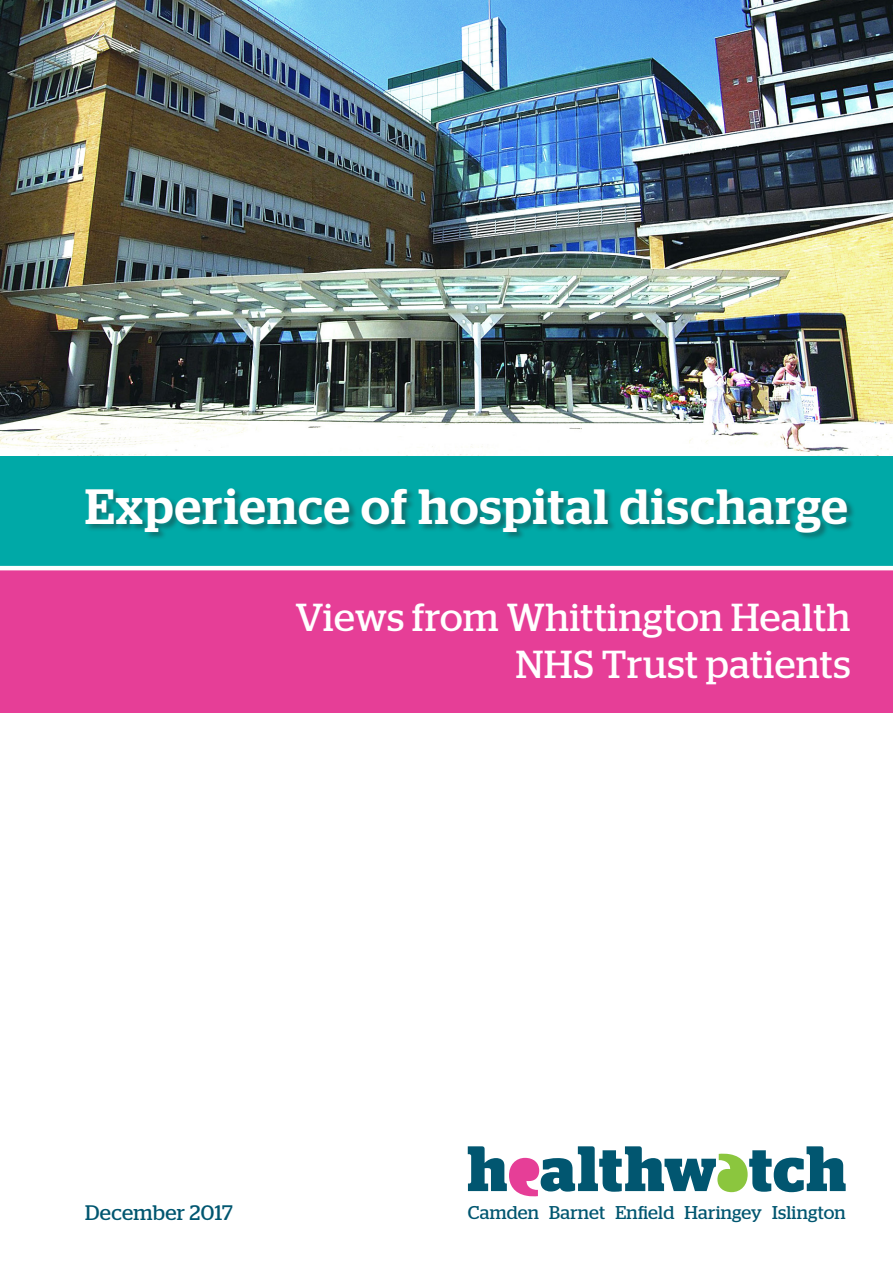
<style>
.page{position:relative;width:893px;height:1263px;background:#fff}
.page>*{position:absolute;margin:0;border:0;box-sizing:border-box;transform-origin:0 0}
.t1{font:500 49.5px "Stag";letter-spacing:.03em;color:#fff}
.t2{font:39px "Stag";letter-spacing:.02em;color:#fff}
.t3{font:21px "Stag";letter-spacing:.02em;color:#015670}
.t4{font:18.45px "Stag";letter-spacing:.015em;color:#015670}
</style>
<div class="page">
<img style="left:0;top:0;width:893px;height:455px">
<div style="left:0;top:456px;width:893px;height:112px;background:#00a9a7"></div>
<div style="left:0;top:568px;width:893px;height:144px;background:#e63e97"></div>
<svg style="left:468px;top:1146px;width:378px;height:50px"></svg>
<div style="left:85px;top:488px;width:771px;height:53px;background:#231f20;opacity:.4"></div>
<hr style="left:0;top:566px;width:893px;height:4px;background:#fff">
<p class="t1" style="left:85px;top:477px;width:764px">Experience of hospital discharge</p>
<p class="t2" style="left:295px;top:594px;width:556px">Views from Whittington Health</p>
<p class="t2" style="left:516px;top:641px;width:336px">NHS Trust patients</p>
<p class="t3" style="left:85px;top:1200px;width:149px">December 2017</p>
<p class="t4" style="left:468px;top:1202px;width:379px">Camden Barnet Enfield Haringey Islington</p>
</div>
